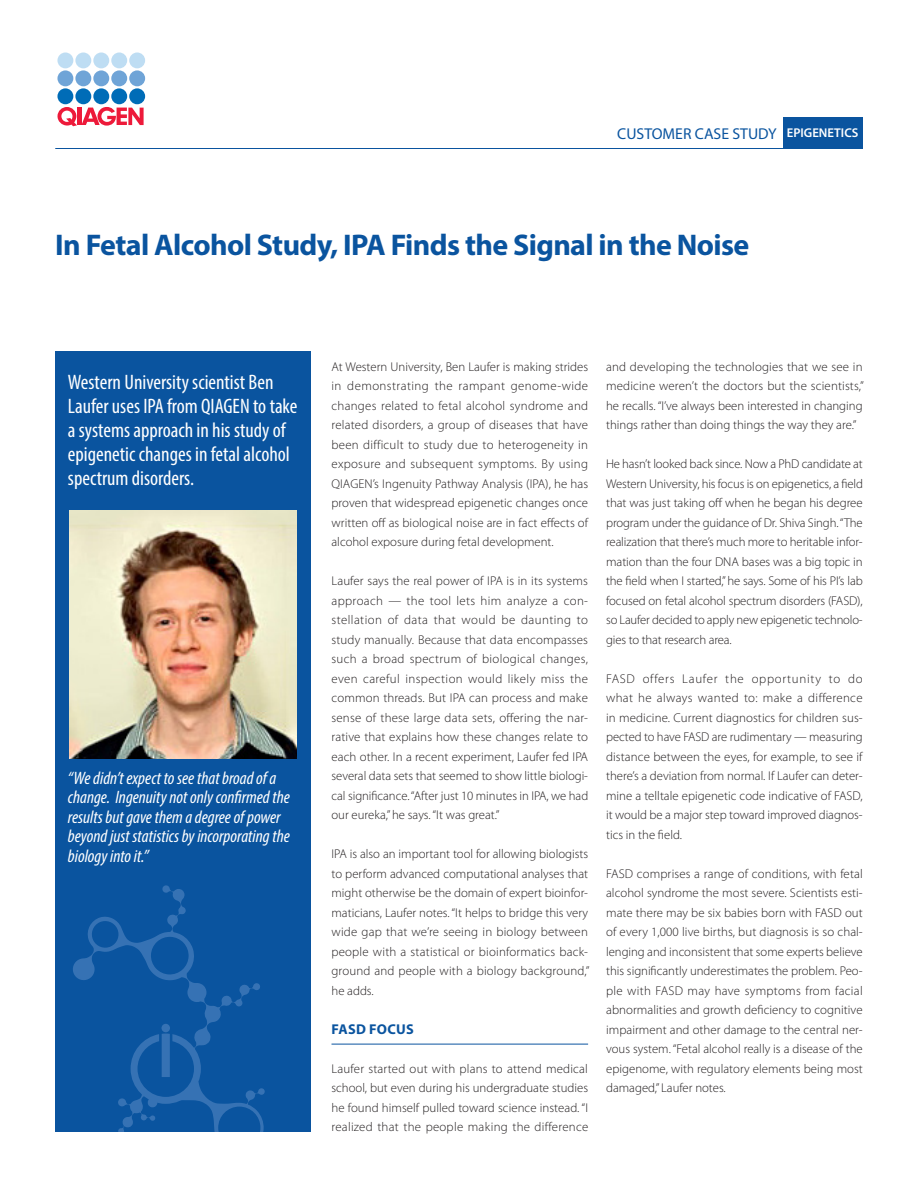
<style>
.page{position:relative;width:918px;height:1188px;background:#fff}
.page>*{position:absolute;margin:0;border:0;box-sizing:border-box;transform-origin:0 0}
.t1{font:700 30px "Myriad Pro";letter-spacing:-.02em;color:#0a549f}
.t2{font:condensed 21px/24px "Myriad Pro";color:#fff}
.t3{font:italic condensed 18px/19.5px "Myriad Pro";color:#fff}
.t4{font:15.75px "Myriad Pro";color:#0a549f}
.A-head{font:700 14.25px "Myriad Pro";letter-spacing:.02em;color:#0a549f}
.Body_text_no_indent{font:300 12.75px/19.5px "Myriad Pro";color:#231f20;text-align:justify}
.s1{font-weight:600;font-size:12.75px;color:#fff}
</style>
<div class="page">
<div style="left:57px;top:88px;width:16px;height:16px;background:#006cb7;border-radius:50%"></div>
<div style="left:75px;top:88px;width:16px;height:16px;background:#006cb7;border-radius:50%"></div>
<div style="left:93px;top:88px;width:16px;height:16px;background:#006cb7;border-radius:50%"></div>
<div style="left:111px;top:88px;width:16px;height:16px;background:#006cb7;border-radius:50%"></div>
<div style="left:129px;top:88px;width:16px;height:16px;background:#006cb7;border-radius:50%"></div>
<div style="left:57px;top:70px;width:16px;height:16px;background:#6fa4d7;border-radius:50%"></div>
<div style="left:75px;top:70px;width:16px;height:16px;background:#6fa4d7;border-radius:50%"></div>
<div style="left:93px;top:70px;width:16px;height:16px;background:#6fa4d7;border-radius:50%"></div>
<div style="left:111px;top:70px;width:16px;height:16px;background:#6fa4d7;border-radius:50%"></div>
<div style="left:129px;top:70px;width:16px;height:16px;background:#6fa4d7;border-radius:50%"></div>
<div style="left:57px;top:53px;width:16px;height:15px;background:#beddf3;border-radius:50%"></div>
<div style="left:75px;top:53px;width:16px;height:15px;background:#beddf3;border-radius:50%"></div>
<div style="left:93px;top:53px;width:16px;height:15px;background:#beddf3;border-radius:50%"></div>
<div style="left:111px;top:53px;width:16px;height:15px;background:#beddf3;border-radius:50%"></div>
<div style="left:129px;top:53px;width:16px;height:15px;background:#beddf3;border-radius:50%"></div>
<svg style="left:57px;top:107px;width:87px;height:19px"></svg>
<hr style="left:332px;top:1044px;width:256px;height:1px;background:#0a549f">
<div style="left:55px;top:351px;width:255px;height:780px;background:#0a549f"></div>
<svg style="left:73px;top:885px;width:192px;height:246px"></svg>
<img style="left:69px;top:511px;width:227px;height:247px">
<div style="left:783px;top:117px;width:80px;height:31px;background:#0a549f"></div>
<hr style="left:55px;top:148px;width:808px;height:1px;background:#0a549f">
<p class="t4" style="left:617px;top:124px;width:243px">CUSTOMER CASE STUDY <span class="s1">EPIGENETICS</span></p>
<h1 class="t1" style="left:55px;top:226px;width:696px">In Fetal Alcohol Study, IPA Finds the Signal in the Noise</h1>
<p class="t2" style="left:68px;top:369px;width:231px">Western University scientist Ben<br>Laufer uses IPA from QIAGEN to take a systems approach in his study of epigenetic changes in fetal alcohol spectrum disorders.</p>
<p class="t3" style="left:68px;top:768px;width:223px">“We didn’t expect to see that broad of a change. Ingenuity not only confirmed the results but gave them a degree of power beyond just statistics by incorporating the biology into it.”</p>
<p class="Body_text_no_indent" style="left:332px;top:356px;width:258px">At Western University, Ben Laufer is making strides in demonstrating the rampant genome-wide changes related to fetal alcohol syndrome and related disorders, a group of diseases that have been difficult to study due to heterogeneity in exposure and subsequent symptoms. By using QIAGEN’s Ingenuity Pathway Analysis (IPA), he has proven that widespread epigenetic changes once written off as biological noise are in fact effects of alcohol exposure during fetal development.</p>
<p class="Body_text_no_indent" style="left:332px;top:571px;width:258px">Laufer says the real power of IPA is in its systems approach — the tool lets him analyze a con&shy;stellation of data that would be daunting to study manually. Because that data encompasses such a broad spectrum of biological changes, even careful inspection would likely miss the common threads. But IPA can process and make sense of these large data sets, offering the nar&shy;rative that explains how these changes relate to each other. In a recent experiment, Laufer fed IPA several data sets that seemed to show little biologi&shy;cal significance. “After just 10 minutes in IPA, we had our eureka,” he says. “It was great.”</p>
<p class="Body_text_no_indent" style="left:332px;top:844px;width:259px">IPA is also an important tool for allowing biologists to perform advanced computational analyses that might otherwise be the domain of expert bioinfor&shy;maticians, Laufer notes. “It helps to bridge this very wide gap that we’re seeing in biology between people with a statistical or bioinformatics back&shy;ground and people with a biology background,” he adds.</p>
<p class="A-head" style="left:332px;top:1019px;width:84px">FASD FOCUS</p>
<p class="Body_text_no_indent" style="left:332px;top:1058px;width:258px">Laufer started out with plans to attend medical school, but even during his undergraduate studies he found himself pulled toward science instead. “I realized that the people making the difference</p>
<p class="Body_text_no_indent" style="left:606px;top:356px;width:259px">and developing the technologies that we see in medicine weren’t the doctors but the scientists,” he recalls. “I’ve always been interested in changing things rather than doing things the way they are.”</p>
<p class="Body_text_no_indent" style="left:606px;top:454px;width:258px">He hasn’t looked back since. Now a PhD candidate at Western University, his focus is on epigenetics, a field that was just taking off when he began his degree program under the guidance of Dr. Shiva Singh. “The realization that there’s much more to heritable infor&shy;mation than the four DNA bases was a big topic in the field when I started,” he says. Some of his PI’s lab focused on fetal alcohol spectrum disorders (FASD), so Laufer decided to apply new epigenetic technolo&shy;gies to that research area.</p>
<p class="Body_text_no_indent" style="left:606px;top:668px;width:258px">FASD offers Laufer the opportunity to do what he always wanted to: make a difference in medicine. Current diagnostics for children sus&shy;pected to have FASD are rudimentary — measuring distance between the eyes, for example, to see if there’s a deviation from normal. If Laufer can deter&shy;mine a telltale epigenetic code indicative of FASD, it would be a major step toward improved diagnos&shy;tics in the field.</p>
<p class="Body_text_no_indent" style="left:606px;top:863px;width:258px">FASD comprises a range of conditions, with fetal alcohol syndrome the most severe. Scientists esti&shy;mate there may be six babies born with FASD out of every 1,000 live births, but diagnosis is so chal&shy;lenging and inconsistent that some experts believe this significantly underestimates the problem. Peo&shy;ple with FASD may have symptoms from facial abnormalities and growth deficiency to cognitive impairment and other damage to the central ner&shy;vous system. “Fetal alcohol really is a disease of the epigenome, with regulatory elements being most damaged,” Laufer notes.</p>
</div>
